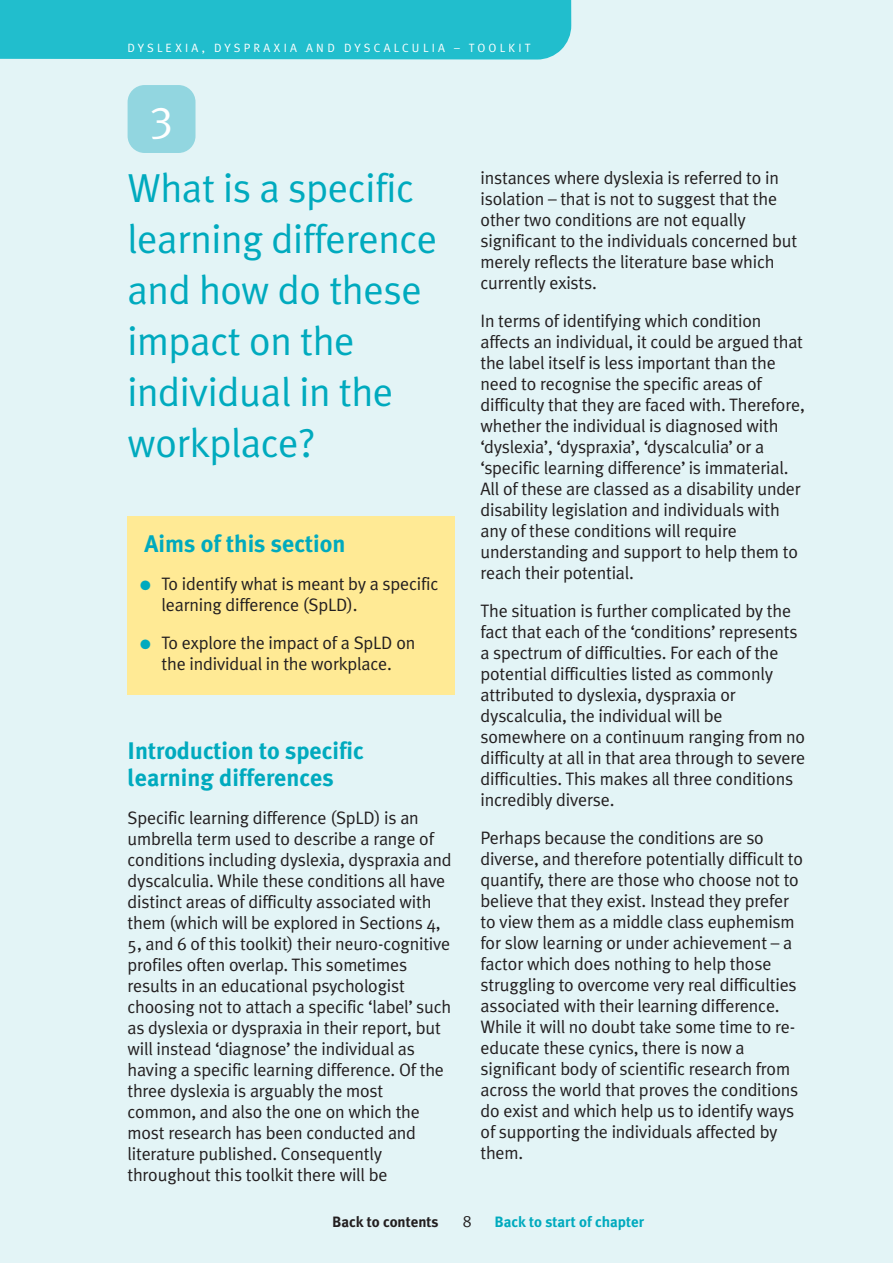
<style>
.page{position:relative;width:893px;height:1263px;background:#e3f4f6}
.page>*{position:absolute;margin:0;border:0;box-sizing:border-box;transform-origin:0 0}
.t1{font:45px "Meta Plus Normal";color:#fff}
.t2{font:40.5px/51px "Meta Plus Normal";letter-spacing:-.01em;color:#00aabe}
.t3{font:700 24px/27px "Meta Plus";color:#00aabe}
.t4{font:18px/21px "Meta Plus Normal";letter-spacing:-.01em;color:#231f20}
.t5{font:16.5px "Meta Plus Normal Caps";color:#231f20}
.t6{font:700 15px "Meta Plus";color:#00aabe}
.t7{font:700 15px "Meta Plus";color:#231f20}
.t8{font:12px "Meta Plus Normal";letter-spacing:.265em;color:#fff}
.s1{color:#00aabe}
</style>
<div class="page">
<div style="left:0;top:0;width:571px;height:60px;background:#21becd"></div>
<div style="left:128px;top:85px;width:67px;height:68px;background:#92d6e0;border-radius:17px"></div>
<div style="left:128px;top:516px;width:327px;height:178px;background:#ffea95"></div>
<p class="t8" style="left:128px;top:41px;width:405px">DYSLEXIA, DYSPRAXIA AND DYSCALCULIA – TOOLKIT</p>
<h1 class="t1" style="left:149px;top:89px;width:26px">3</h1>
<h2 class="t2" style="left:128px;top:162px;width:311px">What is a specific learning difference and how do these impact on the individual in the workplace?</h2>
<h3 class="t3" style="left:145px;top:530px;width:202px">Aims of this section</h3>
<p class="t4" style="left:162px;top:573px;width:278px;text-indent:-21px"><span class="s1">●</span> To identify what is meant by a specific learning difference (SpLD).</p>
<p class="t4" style="left:140px;top:632px;width:277px;text-align:center"><span class="s1">●</span> To explore the impact of a SpLD on the individual in the workplace.</p>
<h3 class="t3" style="left:128px;top:737px;width:238px">Introduction to specific learning differences</h3>
<p class="t4" style="left:128px;top:807px;width:326px">Specific learning difference (SpLD) is an umbrella term used to describe a range of conditions including dyslexia, dyspraxia and dyscalculia. While these conditions all have distinct areas of difficulty associated with them (which will be explored in Sections 4, 5, and 6 of this toolkit) their neuro-cognitive profiles often overlap. This sometimes results in an educational psychologist choosing not to attach a specific ‘label’ such as dyslexia or dyspraxia in their report, but will instead ‘diagnose’ the individual as having a specific learning difference. Of the three dyslexia is arguably the most common, and also the one on which the most research has been conducted and literature published. Consequently throughout this toolkit there will be</p>
<p class="t4" style="left:480px;top:168px;width:318px">instances where dyslexia is referred to in isolation – that is not to suggest that the other two conditions are not equally significant to the individuals concerned but merely reflects the literature base which currently exists.</p>
<p class="t4" style="left:480px;top:311px;width:326px">In terms of identifying which condition affects an individual, it could be argued that the label itself is less important than the need to recognise the specific areas of difficulty that they are faced with. Therefore, whether the individual is diagnosed with ‘dyslexia’, ‘dyspraxia’, ‘dyscalculia’ or a ‘specific learning difference’ is immaterial.<br>All of these are classed as a disability under disability legislation and individuals with any of these conditions will require understanding and support to help them to reach their potential.</p>
<p class="t4" style="left:480px;top:601px;width:326px">The situation is further complicated by the fact that each of the ‘conditions’ represents a spectrum of difficulties. For each of the potential difficulties listed as commonly attributed to dyslexia, dyspraxia or dyscalculia, the individual will be somewhere on a continuum ranging from no difficulty at all in that area through to severe difficulties. This makes all three conditions incredibly diverse.</p>
<p class="t4" style="left:480px;top:828px;width:324px">Perhaps because the conditions are so diverse, and therefore potentially difficult to quantify, there are those who choose not to believe that they exist. Instead they prefer to view them as a middle class euphemism for slow learning or under achievement – a factor which does nothing to help those struggling to overcome very real difficulties associated with their learning difference.<br>While it will no doubt take some time to re&shy;educate these cynics, there is now a significant body of scientific research from across the world that proves the conditions do exist and which help us to identify ways of supporting the individuals affected by them.</p>
<p class="t7" style="left:332px;top:1213px;width:108px">Back to contents</p>
<p class="t6" style="left:495px;top:1213px;width:151px">Back to start of chapter</p>
<p class="t5" style="left:463px;top:1212px;width:10px">8</p>
</div>
